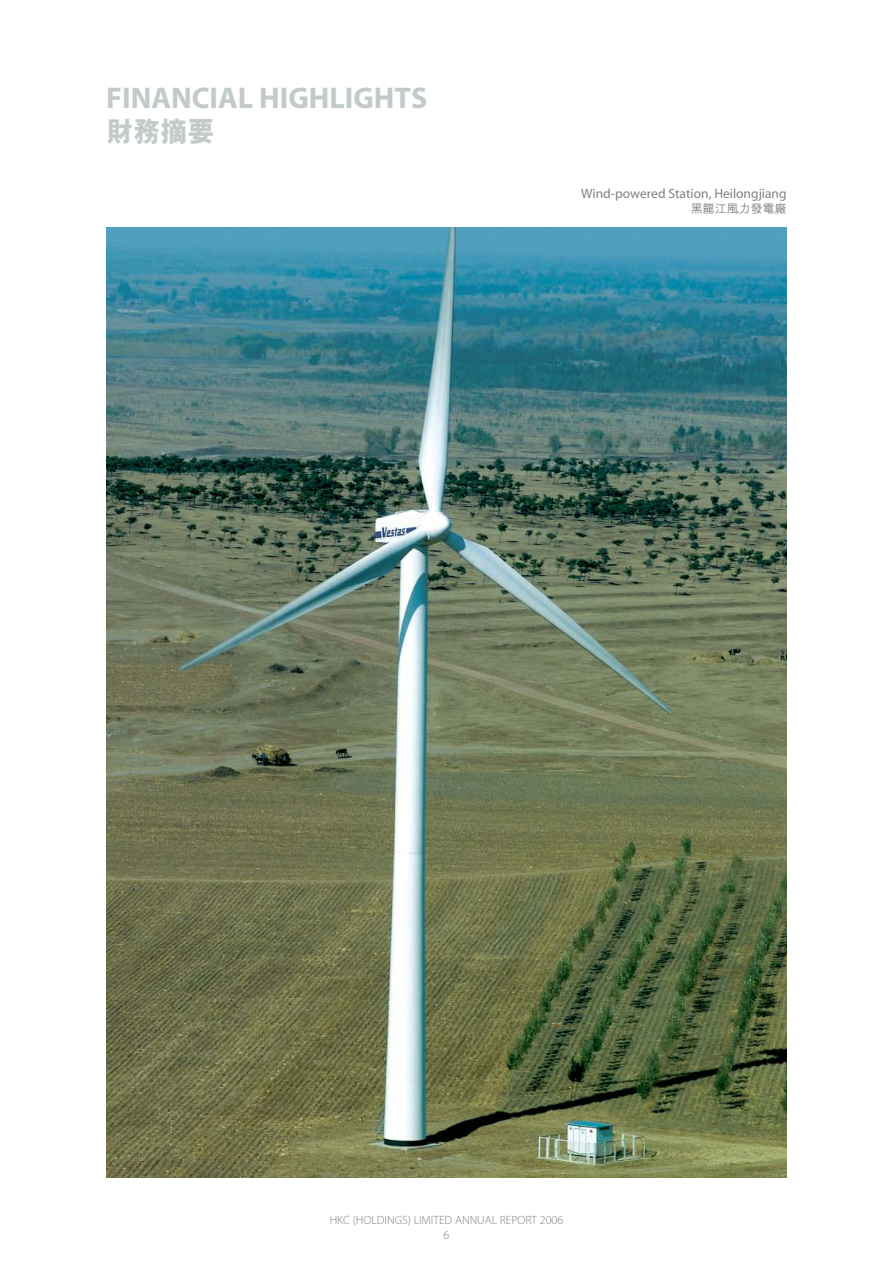
<style>
.page{position:relative;width:893px;height:1263px;background:#fff}
.page>*{position:absolute;margin:0;border:0;box-sizing:border-box;transform-origin:0 0}
.t1{font:30px "Myriad MM 700 600";color:#c3cbca}
.t2{font:28.5px "M Hei HK Xbold B5 pc H";color:#c3cbca;scale:.95 1}
.t3{font:13.5px "Myriad MM 400 600";color:#808183}
.t4{font:12px/15px "Myriad MM 215 600";color:#808183;text-align:center}
.t5{font:12px "M Hei HK Medium B5 pc H";color:#808183}
</style>
<div class="page">
<img style="left:106px;top:228px;width:681px;height:950px">
<h1 class="t1" style="left:106px;top:86px;width:322px">FINANCIAL HIGHLIGHTS</h1>
<h2 class="t2" style="left:106px;top:121px;width:116px">財務摘要</h2>
<p class="t3" style="left:581px;top:189px;width:207px">Wind-powered Station, Heilongjiang</p>
<p class="t5" style="left:691px;top:204px;width:97px">黑龍江風力發電廠</p>
<p class="t4" style="left:330px;top:1214px;width:235px">HKC (HOLDINGS) LIMITED ANNUAL REPORT 2006<br>6</p>
</div>
